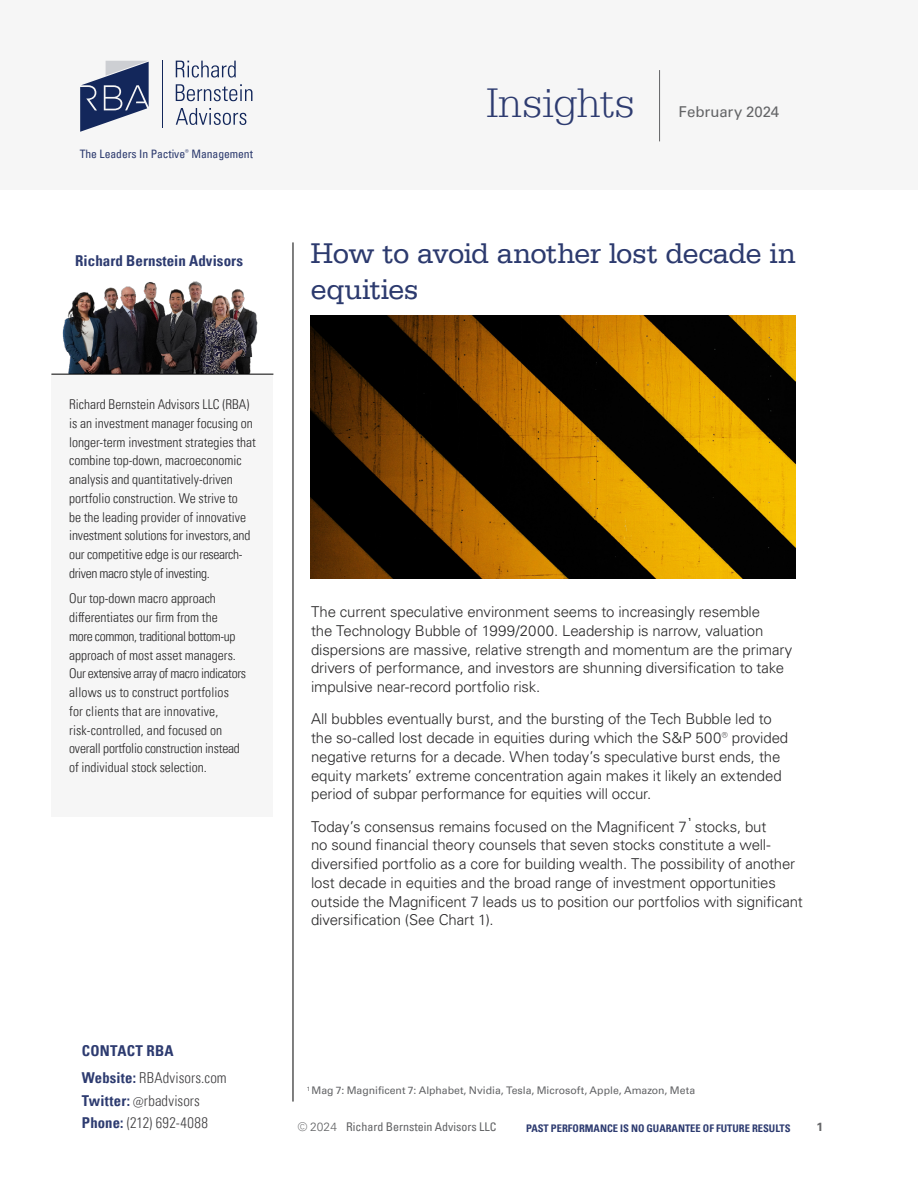
<style>
.page{position:relative;width:918px;height:1188px;background:#fff}
.page>*{position:absolute;margin:0;border:0;box-sizing:border-box;transform-origin:0 0}
.t1{font:300 43.5px "Serifa Std";letter-spacing:-.015em;color:#2d3b70}
.t2{font:30px/36px "Serifa Std";letter-spacing:-.02em;color:#2c3a6e}
.Body_Universe_45_10_12_5{font:300 15px/18.8px "Univers LT Pro 45";letter-spacing:-.01em;color:#292829}
.t3{font:700 condensed 15px/27px "Univers LT Pro";letter-spacing:.005em;color:#2d3b70}
.t4{font:300 condensed 15px/22.5px "Univers LT Pro";letter-spacing:.015em;color:#414042}
.t5{font:15px "Univers LT Pro 55 Roman";color:#636466}
.t6{font:300 condensed 13.5px/18.8px "Univers LT Pro";color:#292829}
.t7{font:condensed 12px "Univers LT Pro";color:#636466}
.t8{font:700 12px "Univers LT Pro 65";color:#636466}
.t9{font:condensed 11.7px "Univers LT Pro";letter-spacing:-.005em;color:#2c3a6e}
.t10{font:10.5px "Univers LT Pro 55 Roman";color:#636466}
.t11{font:700 condensed 10.5px "Univers LT Pro";color:#2d3b70}
.t12{font:700 4.5px "Univers LT Pro 65";color:#000}
.s1{font-size:9.45px}
.s2{font-weight:300;color:#414042}
.s3{font-weight:700;color:#2d3b70}
.s4{font-size:12px}
.s5{font-family:"Univers LT Pro 45";font-weight:300;font-stretch:normal}
</style>
<div class="page">
<div style="left:0;top:0;width:918px;height:190px;background:#f6f6f6"></div>
<svg style="left:80px;top:61px;width:69px;height:71px"></svg>
<hr style="left:162px;top:60px;width:1px;height:68px;background:#13275b">
<svg style="left:176px;top:108px;width:70px;height:17px"></svg>
<svg style="left:176px;top:61px;width:60px;height:17px"></svg>
<svg style="left:176px;top:84px;width:76px;height:17px"></svg>
<hr style="left:659px;top:70px;width:1px;height:71px;background:#636466">
<div style="left:51px;top:374px;width:222px;height:442px;background:#f6f6f6"></div>
<hr style="left:293px;top:242px;width:1px;height:860px;background:#000">
<img style="left:60px;top:281px;width:205px;height:93px">
<hr style="left:51px;top:374px;width:222px;height:1px;background:#000">
<img style="left:310px;top:315px;width:486px;height:264px">
<p class="t9" style="left:80px;top:146px;width:175px">The Leaders In Pactive<span class="s1">®</span> Management</p>
<p class="t3" style="left:75px;top:247px;width:169px">Richard Bernstein Advisors</p>
<p class="t6" style="left:69px;top:394px;width:188px">Richard Bernstein Advisors LLC (RBA) is an investment manager focusing on longer-term investment strategies that combine top-down, macroeconomic analysis and quantitatively-driven portfolio construction. We strive to<br>be the leading provider of innovative investment solutions for investors, and our competitive edge is our research&shy;driven macro style of investing.</p>
<p class="t6" style="left:69px;top:589px;width:178px">Our top-down macro approach differentiates our firm from the<br>more common, traditional bottom-up approach of most asset managers.<br>Our extensive array of macro indicators allows us to construct portfolios for clients that are innovative, risk-controlled, and focused on overall portfolio construction instead of individual stock selection.</p>
<p class="t1" style="left:487px;top:79px;width:149px">Insights</p>
<p class="t5" style="left:679px;top:101px;width:102px">February 2024</p>
<p class="t2" style="left:311px;top:236px;width:487px">How to avoid another lost decade in equities</p>
<p class="Body_Universe_45_10_12_5" style="left:311px;top:602px;width:483px">The current speculative environment seems to increasingly resemble<br>the Technology Bubble of 1999/2000. Leadership is narrow, valuation dispersions are massive, relative strength and momentum are the primary drivers of performance, and investors are shunning diversification to take impulsive near-record portfolio risk.</p>
<p class="Body_Universe_45_10_12_5" style="left:311px;top:709px;width:479px">All bubbles eventually burst, and the bursting of the Tech Bubble led to the so-called lost decade in equities during which the S&amp;P 500® provided negative returns for a decade. When today’s speculative burst ends, the equity markets’ extreme concentration again makes it likely an extended period of subpar performance for equities will occur.</p>
<p class="Body_Universe_45_10_12_5" style="left:311px;top:817px;width:493px">Today’s consensus remains focused on the Magnificent 7 stocks, but<br>no sound financial theory counsels that seven stocks constitute a well&shy;diversified portfolio as a core for building wealth. The possibility of another lost decade in equities and the broad range of investment opportunities outside the Magnificent 7 leads us to position our portfolios with significant diversification (See Chart 1).</p>
<p class="t12" style="left:688px;top:816px;width:4px">1</p>
<p class="t3" style="left:82px;top:1037px;width:146px">CONTACT RBA<br>Website: <span class="s2">RBAdvisors.com</span></p>
<p class="t4" style="left:82px;top:1088px;width:128px"><span class="s3">Twitter:</span> <span class="s4">@</span>rbadvisors<br><span class="s3">Phone:</span> (212) 692-4088</p>
<p class="t10" style="left:307px;top:1083px;width:390px"><sup>1</sup> Mag 7: Magnificent 7: Alphabet, Nvidia, Tesla, Microsoft, Apple, Amazon, Meta</p>
<p class="t7" style="left:298px;top:1119px;width:200px"><span class="s5">© 2024</span> Richard Bernstein Advisors LLC</p>
<p class="t8" style="left:817px;top:1118px;width:8px">1</p>
<p class="t11" style="left:526px;top:1122px;width:266px">PAST PERFORMANCE IS NO GUARANTEE OF FUTURE RESULTS</p>
</div>
